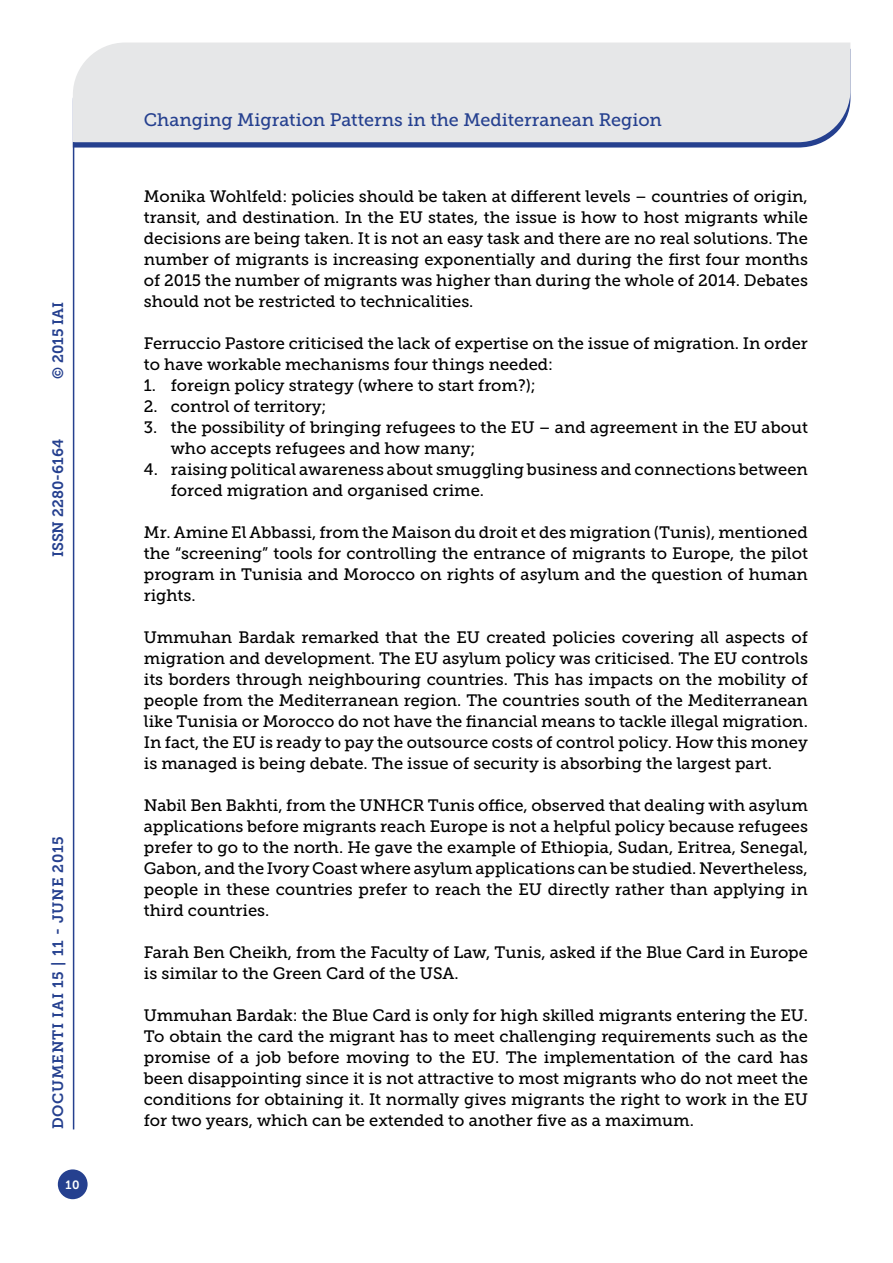
<style>
.page{position:relative;width:893px;height:1263px;background:#fff}
.page>*{position:absolute;margin:0;border:0;box-sizing:border-box;transform-origin:0 0}
.t1{font:18px "Museo Slab 500";color:#25408f}
.t2{font:16.5px/21px "Museo Slab 500";color:#000;text-align:justify}
.t3{font:15px "Museo Slab 700";letter-spacing:.05em;color:#25408f}
.t4{font:15px "Museo Slab 700";color:#25408f}
.t5{font:12px "Museo Slab 700";color:#fff}
</style>
<div class="page">
<svg style="left:74px;top:142px;width:749px;height:6px;background:#3e569b"></svg>
<div style="left:73px;top:43px;width:777px;height:99px;background:#e6e7e8"></div>
<div style="left:58px;top:1169px;width:30px;height:30px;background:#25408f;border-radius:50%"></div>
<hr style="left:73px;top:142px;width:1px;height:987px;background:#25408f">
<p class="t3" style="left:50px;top:379px;width:78px;rotate:-90deg">© 2015 IAI</p>
<p class="t4" style="left:50px;top:557px;width:120px;rotate:-90deg">ISSN 2280-6164</p>
<p class="t3" style="left:50px;top:1129px;width:295px;rotate:-90deg">DOCUMENTI IAI 15 | 11 - JUNE 2015</p>
<p class="t5" style="left:65px;top:1178px;width:16px">10</p>
<p class="t1" style="left:144px;top:110px;width:520px">Changing Migration Patterns in the Mediterranean Region</p>
<p class="t2" style="left:144px;top:186px;width:666px">Monika Wohlfeld: policies should be taken at different levels – countries of origin, transit, and destination. In the EU states, the issue is how to host migrants while decisions are being taken. It is not an easy task and there are no real solutions. The number of migrants is increasing exponentially and during the first four months of 2015 the number of migrants was higher than during the whole of 2014. Debates should not be restricted to technicalities.</p>
<p class="t2" style="left:144px;top:333px;width:666px">Ferruccio Pastore criticised the lack of expertise on the issue of migration. In order to have workable mechanisms four things needed:</p>
<p class="t2" style="left:144px;top:375px;width:393px">1. foreign policy strategy (where to start from?);</p>
<p class="t2" style="left:144px;top:396px;width:184px">2. control of territory;</p>
<p class="t2" style="left:171px;top:417px;width:639px;text-indent:-27px">3. the possibility of bringing refugees to the EU – and agreement in the EU about who accepts refugees and how many;</p>
<p class="t2" style="left:171px;top:459px;width:638px;text-indent:-27px">4. raising political awareness about smuggling business and connections between forced migration and organised crime.</p>
<p class="t2" style="left:144px;top:522px;width:666px">Mr. Amine El Abbassi, from the Maison du droit et des migration (Tunis), mentioned the “screening” tools for controlling the entrance of migrants to Europe, the pilot program in Tunisia and Morocco on rights of asylum and the question of human rights.</p>
<p class="t2" style="left:144px;top:627px;width:666px">Ummuhan Bardak remarked that the EU created policies covering all aspects of migration and development. The EU asylum policy was criticised. The EU controls its borders through neighbouring countries. This has impacts on the mobility of people from the Mediterranean region. The countries south of the Mediterranean like Tunisia or Morocco do not have the financial means to tackle illegal migration.<br>In fact, the EU is ready to pay the outsource costs of control policy. How this money is managed is being debate. The issue of security is absorbing the largest part.</p>
<p class="t2" style="left:144px;top:795px;width:666px">Nabil Ben Bakhti, from the UNHCR Tunis office, observed that dealing with asylum applications before migrants reach Europe is not a helpful policy because refugees prefer to go to the north. He gave the example of Ethiopia, Sudan, Eritrea, Senegal, Gabon, and the Ivory Coast where asylum applications can be studied. Nevertheless, people in these countries prefer to reach the EU directly rather than applying in third countries.</p>
<p class="t2" style="left:144px;top:942px;width:666px">Farah Ben Cheikh, from the Faculty of Law, Tunis, asked if the Blue Card in Europe is similar to the Green Card of the USA.</p>
<p class="t2" style="left:144px;top:1005px;width:666px">Ummuhan Bardak: the Blue Card is only for high skilled migrants entering the EU.<br>To obtain the card the migrant has to meet challenging requirements such as the promise of a job before moving to the EU. The implementation of the card has been disappointing since it is not attractive to most migrants who do not meet the conditions for obtaining it. It normally gives migrants the right to work in the EU for two years, which can be extended to another five as a maximum.</p>
</div>
